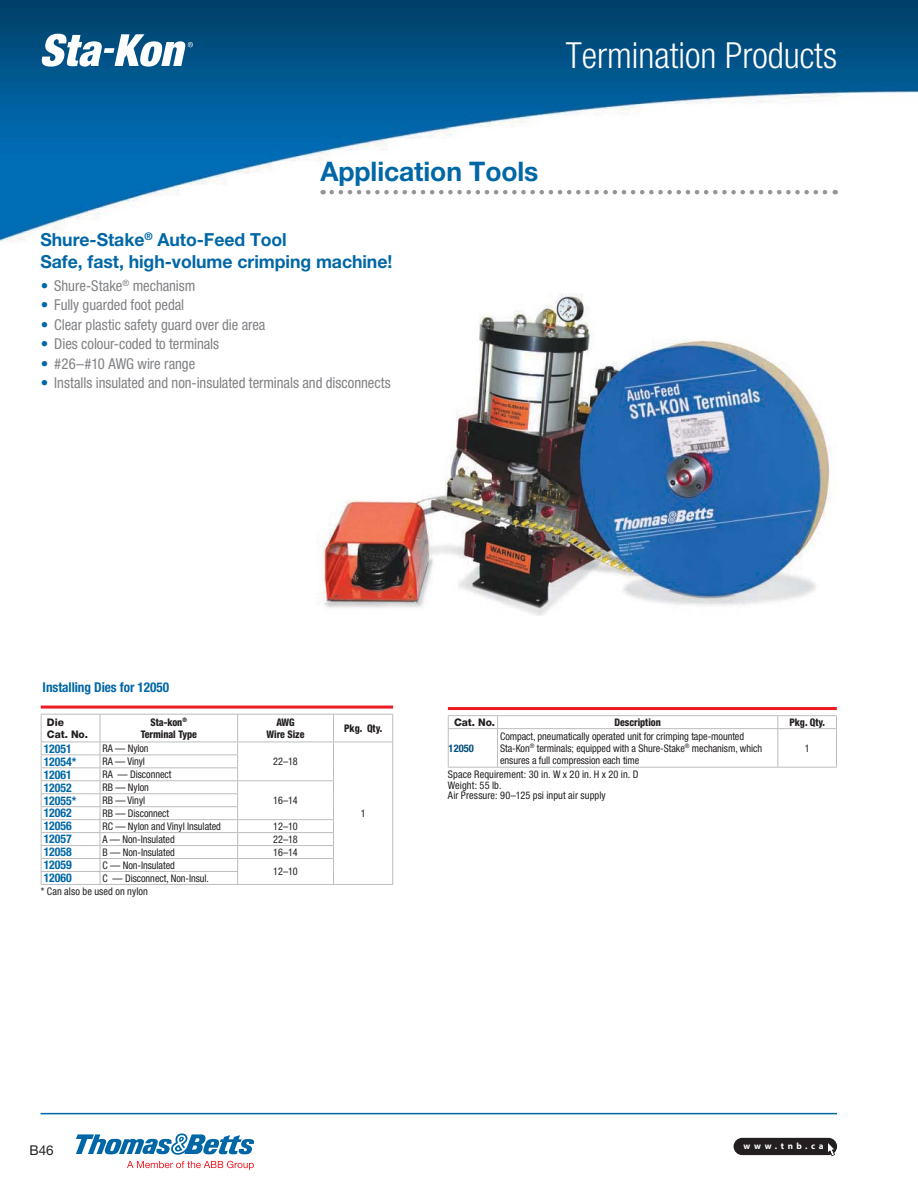
<style>
.page{position:relative;width:918px;height:1188px;background:#fff}
.page>*{position:absolute;margin:0;border:0;box-sizing:border-box;transform-origin:0 0}
.t1{font:300 condensed 36px "Helvetica Neue LT Std";color:#fff}
.t2{font:700 27px "Helvetica Neue LT Std";letter-spacing:-.005em;color:#0067a6}
.t3{font:700 18px/21.8px "Helvetica Neue LT Std";letter-spacing:-.005em;color:#0067a6}
.t4{font:condensed 15px "Helvetica Neue LT Std";color:#808285}
.t5{font:700 condensed 13.5px "Helvetica Neue LT Std";letter-spacing:-.005em;color:#0067a6}
.t6{font:13.5px "Helvetica Neue LT Std";color:#231f20}
.t7{font:700 condensed 12px "Helvetica Neue LT Std";letter-spacing:-.005em;color:#0067a6}
.t8{font:condensed 10.5px/12px "Helvetica Neue LT Std";letter-spacing:-.005em;color:#231f20}
.t9{font:800 condensed 10.5px/12px "Helvetica Neue LT Std";letter-spacing:-.005em;color:#231f20;text-align:center;scale:.94 1}
.t10{font:800 10.5px/12px "Helvetica Neue LT Std";letter-spacing:-.005em;color:#231f20}
.t11{font:700 condensed 10.5px "Helvetica Neue LT Std";color:#004f7d}
.t12{font:700 9px "Myriad Pro";letter-spacing:.4em;color:#fff}
.s1{font-weight:700;font-stretch:normal;color:#0067a6}
</style>
<div class="page">
<img style="left:0;top:0;width:918px;height:241px">
<div style="left:734px;top:1138px;width:103px;height:17px;background:#231f20;border-radius:9px"></div>
<svg style="left:827px;top:1143px;width:8px;height:13px"></svg>
<hr style="left:40px;top:1113px;width:797px;height:1px;background:#0067a6">
<svg style="left:41px;top:34px;width:152px;height:33px"></svg>
<svg style="left:127px;top:1161px;width:127px;height:9px"></svg>
<svg style="left:76px;top:1133px;width:178px;height:22px"></svg>
<svg style="left:332px;top:190px;width:504px;height:4px"></svg>
<img style="left:323px;top:294px;width:507px;height:321px">
<hr style="left:41px;top:706px;width:352px;height:3px;background:#ed1c24">
<svg style="left:42px;top:715px;width:350px;height:169px"></svg>
<hr style="left:41px;top:714px;width:59px;height:1px;background:#bbbdc0">
<hr style="left:100px;top:714px;width:138px;height:1px;background:#bbbdc0">
<hr style="left:238px;top:714px;width:96px;height:1px;background:#bbbdc0">
<hr style="left:334px;top:714px;width:59px;height:1px;background:#bbbdc0">
<hr style="left:41px;top:742px;width:59px;height:1px;background:#bbbdc0">
<hr style="left:100px;top:742px;width:138px;height:1px;background:#bbbdc0">
<hr style="left:238px;top:742px;width:96px;height:1px;background:#bbbdc0">
<hr style="left:334px;top:742px;width:59px;height:1px;background:#bbbdc0">
<hr style="left:41px;top:755px;width:59px;height:1px;background:#bbbdc0">
<hr style="left:100px;top:755px;width:138px;height:1px;background:#bbbdc0">
<hr style="left:41px;top:767px;width:59px;height:1px;background:#bbbdc0">
<hr style="left:100px;top:767px;width:138px;height:1px;background:#bbbdc0">
<hr style="left:41px;top:780px;width:59px;height:1px;background:#bbbdc0">
<hr style="left:100px;top:780px;width:138px;height:1px;background:#bbbdc0">
<hr style="left:238px;top:780px;width:96px;height:1px;background:#bbbdc0">
<hr style="left:41px;top:793px;width:59px;height:1px;background:#bbbdc0">
<hr style="left:100px;top:793px;width:138px;height:1px;background:#bbbdc0">
<hr style="left:41px;top:806px;width:59px;height:1px;background:#bbbdc0">
<hr style="left:100px;top:806px;width:138px;height:1px;background:#bbbdc0">
<hr style="left:41px;top:819px;width:59px;height:1px;background:#bbbdc0">
<hr style="left:100px;top:819px;width:138px;height:1px;background:#bbbdc0">
<hr style="left:238px;top:819px;width:96px;height:1px;background:#bbbdc0">
<hr style="left:41px;top:832px;width:59px;height:1px;background:#bbbdc0">
<hr style="left:100px;top:832px;width:138px;height:1px;background:#bbbdc0">
<hr style="left:238px;top:832px;width:96px;height:1px;background:#bbbdc0">
<hr style="left:41px;top:845px;width:59px;height:1px;background:#bbbdc0">
<hr style="left:100px;top:845px;width:138px;height:1px;background:#bbbdc0">
<hr style="left:238px;top:845px;width:96px;height:1px;background:#bbbdc0">
<hr style="left:41px;top:858px;width:59px;height:1px;background:#bbbdc0">
<hr style="left:100px;top:858px;width:138px;height:1px;background:#bbbdc0">
<hr style="left:238px;top:858px;width:96px;height:1px;background:#bbbdc0">
<hr style="left:41px;top:871px;width:59px;height:1px;background:#bbbdc0">
<svg style="left:41px;top:715px;width:1px;height:169px"></svg>
<hr style="left:100px;top:871px;width:138px;height:1px;background:#bbbdc0">
<svg style="left:100px;top:715px;width:1px;height:169px"></svg>
<svg style="left:237px;top:715px;width:1px;height:169px"></svg>
<svg style="left:333px;top:715px;width:1px;height:169px"></svg>
<svg style="left:392px;top:715px;width:1px;height:169px"></svg>
<hr style="left:41px;top:884px;width:352px;height:1px;background:#bbbdc0">
<hr style="left:448px;top:707px;width:389px;height:3px;background:#ed1c24">
<hr style="left:448px;top:715px;width:50px;height:1px;background:#bbbdc0">
<hr style="left:498px;top:715px;width:280px;height:1px;background:#bbbdc0">
<hr style="left:778px;top:715px;width:59px;height:1px;background:#bbbdc0">
<svg style="left:448px;top:716px;width:389px;height:51px"></svg>
<hr style="left:448px;top:728px;width:50px;height:1px;background:#bbbdc0">
<hr style="left:448px;top:729px;width:1px;height:38px;background:#bbbdc0">
<hr style="left:498px;top:728px;width:280px;height:1px;background:#bbbdc0">
<hr style="left:497px;top:729px;width:1px;height:38px;background:#bbbdc0">
<hr style="left:778px;top:728px;width:59px;height:1px;background:#bbbdc0">
<hr style="left:777px;top:729px;width:1px;height:38px;background:#bbbdc0">
<hr style="left:836px;top:729px;width:1px;height:38px;background:#bbbdc0">
<hr style="left:448px;top:767px;width:389px;height:1px;background:#bbbdc0">
<h1 class="t1" style="left:566px;top:34px;width:273px">Termination Products</h1>
<h2 class="t2" style="left:320px;top:162px;width:220px">Application Tools</h2>
<h3 class="t3" style="left:40px;top:231px;width:353px">Shure-Stake<sup>®</sup> Auto-Feed Tool<br>Safe, fast, high-volume crimping machine!</h3>
<h3 class="t4" style="left:41px;top:280px;width:156px"><span class="s1">•</span> Shure-Stake<sup>®</sup> mechanism</h3>
<h3 class="t4" style="left:41px;top:300px;width:145px"><span class="s1">•</span> Fully guarded foot pedal</h3>
<h3 class="t4" style="left:41px;top:319px;width:226px"><span class="s1">•</span> Clear plastic safety guard over die area</h3>
<h3 class="t4" style="left:41px;top:339px;width:180px"><span class="s1">•</span> Dies colour-coded to terminals</h3>
<h3 class="t4" style="left:41px;top:358px;width:156px"><span class="s1">•</span> #26–#10 AWG wire range</h3>
<h3 class="t4" style="left:41px;top:378px;width:351px"><span class="s1">•</span> Installs insulated and non-insulated terminals and disconnects</h3>
<p class="t5" style="left:43px;top:682px;width:128px">Installing Dies for 12050</p>
<p class="t10" style="left:47px;top:717px;width:43px">Die<br>Cat. No.</p>
<p class="t9" style="left:141px;top:717px;width:61px">Sta-kon<sup>®<br></sup>Terminal Type</p>
<p class="t9" style="left:267px;top:717px;width:42px">AWG<br>Wire Size</p>
<p class="t9" style="left:344px;top:723px;width:42px">Pkg. Qty.</p>
<p class="t7" style="left:44px;top:744px;width:30px">12051</p>
<p class="t8" style="left:103px;top:744px;width:48px">RA — Nylon</p>
<p class="t8" style="left:273px;top:757px;width:26px">22–18</p>
<p class="t7" style="left:44px;top:757px;width:34px">12054*</p>
<p class="t8" style="left:103px;top:757px;width:44px">RA — Vinyl</p>
<p class="t7" style="left:44px;top:770px;width:30px">12061</p>
<p class="t8" style="left:103px;top:770px;width:70px">RA — Disconnect</p>
<p class="t7" style="left:44px;top:783px;width:30px">12052</p>
<p class="t8" style="left:103px;top:783px;width:48px">RB — Nylon</p>
<p class="t7" style="left:44px;top:796px;width:34px">12055*</p>
<p class="t8" style="left:103px;top:796px;width:44px">RB — Vinyl</p>
<p class="t8" style="left:273px;top:796px;width:26px">16–14</p>
<p class="t7" style="left:44px;top:809px;width:30px">12062</p>
<p class="t8" style="left:103px;top:808px;width:68px">RB — Disconnect</p>
<p class="t7" style="left:44px;top:822px;width:30px">12056</p>
<p class="t8" style="left:103px;top:821px;width:120px">RC — Nylon and Vinyl Insulated</p>
<p class="t8" style="left:273px;top:821px;width:26px">12–10</p>
<p class="t7" style="left:44px;top:835px;width:30px">12057</p>
<p class="t8" style="left:103px;top:834px;width:74px">A — Non-Insulated</p>
<p class="t8" style="left:273px;top:834px;width:26px">22–18</p>
<p class="t7" style="left:44px;top:848px;width:30px">12058</p>
<p class="t8" style="left:103px;top:847px;width:74px">B — Non-Insulated</p>
<p class="t8" style="left:273px;top:847px;width:26px">16–14</p>
<p class="t7" style="left:44px;top:861px;width:30px">12059</p>
<p class="t8" style="left:103px;top:860px;width:74px">C — Non-Insulated</p>
<p class="t8" style="left:273px;top:867px;width:26px">12–10</p>
<p class="t7" style="left:44px;top:874px;width:30px">12060</p>
<p class="t8" style="left:361px;top:808px;width:6px">1</p>
<p class="t8" style="left:41px;top:872px;width:170px;line-height:13.6px;text-indent:62px">C — Disconnect, Non-Insul. * Can also be used on nylon</p>
<p class="t10" style="left:454px;top:717px;width:43px">Cat. No.</p>
<p class="t9" style="left:614px;top:717px;width:51px">Description</p>
<p class="t9" style="left:789px;top:717px;width:40px">Pkg. Qty.</p>
<p class="t11" style="left:449px;top:744px;width:27px">12050</p>
<p class="t8" style="left:500px;top:731px;width:263px">Compact, pneumatically operated unit for crimping tape-mounted<br>Sta-Kon<sup>®</sup> terminals; equipped with a Shure-Stake<sup>®</sup> mechanism, which ensures a full compression each time</p>
<p class="t8" style="left:805px;top:743px;width:6px">1</p>
<p class="t8" style="left:448px;top:770px;width:192px;line-height:10.5px">Space Requirement: 30 in. W x 20 in. H x 20 in. D<br>Weight: 55 lb.<br>Air Pressure: 90–125 psi input air supply</p>
<p class="t6" style="left:29px;top:1142px;width:26px">B46</p>
<p class="t12" style="left:743px;top:1141px;width:82px">www.tnb.ca</p>
</div>
